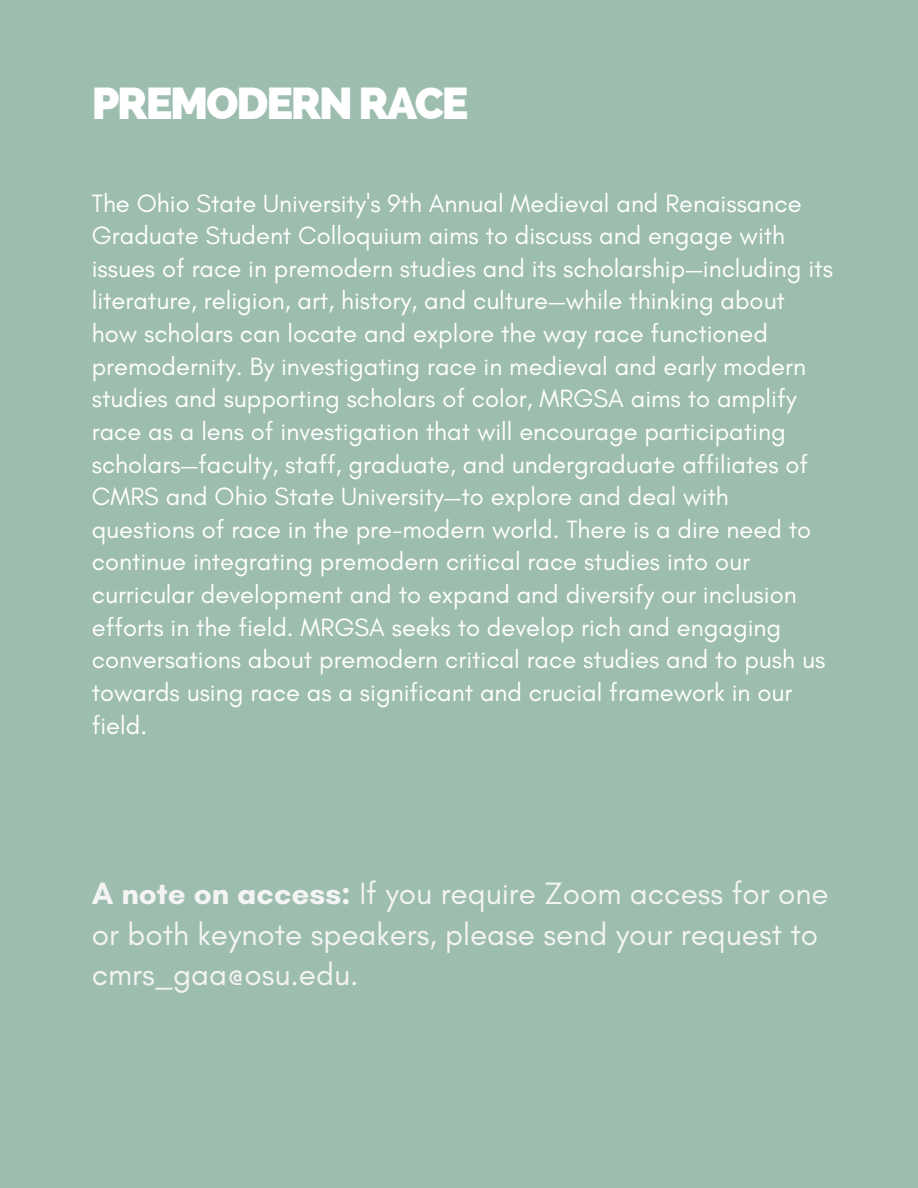
<style>
.page{position:relative;width:918px;height:1188px;background:#9dbdae}
.page>*{position:absolute;margin:0;border:0;box-sizing:border-box;transform-origin:0 0}
.t1{font:800 44.7px "Raleway";letter-spacing:-.05em;color:#fff}
.t2{font:31.5px/40.5px "Glacial Indifference";color:#f4f4f4}
.t3{font:25.5px/32.7px "Glacial Indifference";color:#fff}
.s1{font-weight:700}
</style>
<div class="page">
<h1 class="t1" style="left:92px;top:77px;width:378px">PREMODERN RACE</h1>
<p class="t3" style="left:92px;top:186px;width:743px">The Ohio State University's 9th Annual Medieval and Renaissance Graduate Student Colloquium aims to discuss and engage with issues of race in premodern studies and its scholarship—including its literature, religion, art, history, and culture—while thinking about how scholars can locate and explore the way race functioned premodernity. By investigating race in medieval and early modern studies and supporting scholars of color, MRGSA aims to amplify race as a lens of investigation that will encourage participating scholars—faculty, staff, graduate, and undergraduate affiliates of CMRS and Ohio State University—to explore and deal with questions of race in the pre-modern world. There is a dire need to continue integrating premodern critical race studies into our curricular development and to expand and diversify our inclusion efforts in the field. MRGSA seeks to develop rich and engaging conversations about premodern critical race studies and to push us towards using race as a significant and crucial framework in our field.</p>
<p class="t2" style="left:92px;top:873px;width:738px"><span class="s1">A note on access:</span> If you require Zoom access for one or both keynote speakers, please send your request to cmrs_gaa@osu.edu.</p>
</div>
